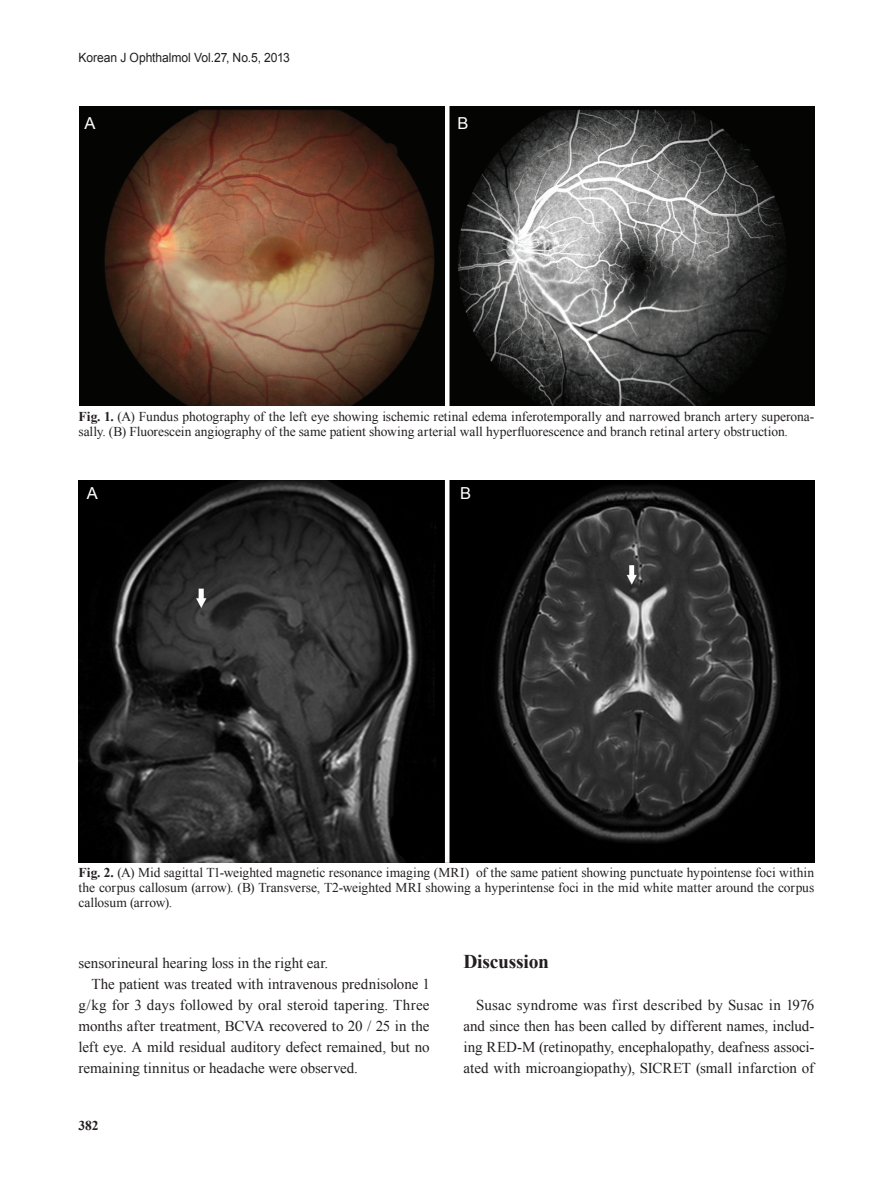
<style>
.page{position:relative;width:893px;height:1191px;background:#fff}
.page>*{position:absolute;margin:0;border:0;box-sizing:border-box;transform-origin:0 0}
.제목1{font:700 19.5px "Times New Roman";letter-spacing:-.01em;color:#231f20}
.그림_AB{font:16.5px "Arial";color:#fff}
.본문{font:15px/21px "Times New Roman";color:#231f20;text-align:justify}
.Fig_설명{font:13.5px/15px "Times New Roman";letter-spacing:-.005em;color:#231f20}
.t1{font:700 13.5px "Times New Roman";color:#231f20}
.t2{font:12.75px "Arial";letter-spacing:-.005em;color:#231f20;scale:.95 1}
.s1{font-weight:700}
</style>
<div class="page">
<img style="left:79px;top:106px;width:735px;height:299px">
<img style="left:79px;top:480px;width:735px;height:382px">
<hr style="left:445px;top:102px;width:4px;height:317px;background:#fff">
<hr style="left:445px;top:475px;width:4px;height:388px;background:#fff">
<p class="t2" style="left:79px;top:49px;width:224px">Korean J Ophthalmol Vol.27, No.5, 2013</p>
<p class="그림_AB" style="left:84px;top:112px;width:13px">A</p>
<p class="그림_AB" style="left:458px;top:112px;width:13px">B</p>
<p class="Fig_설명" style="left:79px;top:408px;width:737px"><span class="s1">Fig. 1.</span> (A) Fundus photography of the left eye showing ischemic retinal edema inferotemporally and narrowed branch artery superona&shy;sally. (B) Fluorescein angiography of the same patient showing arterial wall hyperfluorescence and branch retinal artery obstruction.</p>
<p class="그림_AB" style="left:87px;top:482px;width:13px">A</p>
<p class="그림_AB" style="left:460px;top:482px;width:13px">B</p>
<p class="Fig_설명" style="left:79px;top:864px;width:737px;text-align:justify"><span class="s1">Fig. 2.</span> (A) Mid sagittal T1-weighted magnetic resonance imaging (MRI) of the same patient showing punctuate hypointense foci within the corpus callosum (arrow). (B) Transverse, T2-weighted MRI showing a hyperintense foci in the mid white matter around the corpus callosum (arrow).</p>
<p class="본문" style="left:79px;top:952px;width:251px">sensorineural hearing loss in the right ear.</p>
<p class="본문" style="left:79px;top:973px;width:353px;text-indent:13px">The patient was treated with intravenous prednisolone 1 g/kg for 3 days followed by oral steroid tapering. Three months after treatment, BCVA recovered to 20 / 25 in the left eye. A mild residual auditory defect remained, but no remaining tinnitus or headache were observed.</p>
<p class="t1" style="left:79px;top:1116px;width:21px">382</p>
<p class="제목1" style="left:463px;top:947px;width:87px">Discussion</p>
<p class="본문" style="left:463px;top:994px;width:353px;text-indent:13px">Susac syndrome was first described by Susac in 1976 and since then has been called by different names, includ&shy;ing RED-M (retinopathy, encephalopathy, deafness associ&shy;ated with microangiopathy), SICRET (small infarction of</p>
</div>
